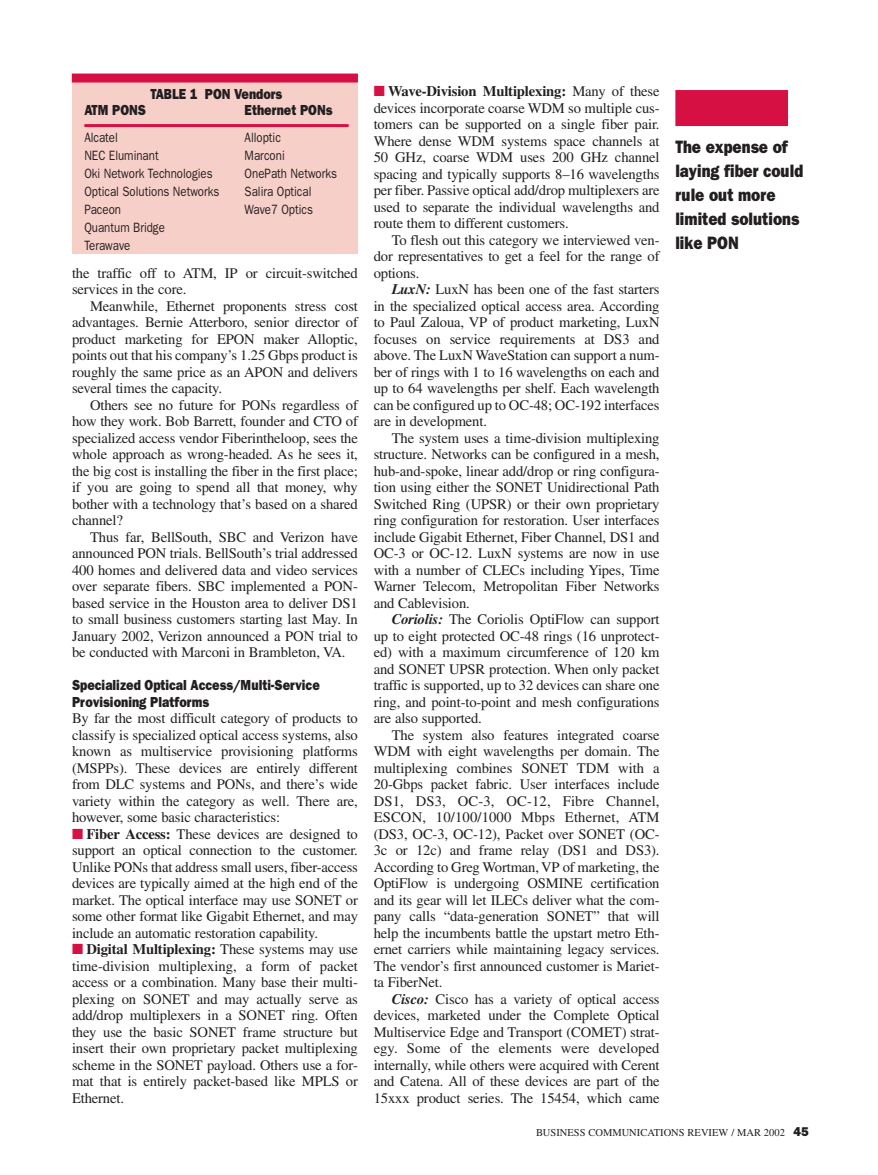
<style>
.page{position:relative;width:878px;height:1175px;background:#fff}
.page>*{position:absolute;margin:0;border:0;box-sizing:border-box;transform-origin:0 0}
.t1{font:800 18px/24px "Franklin Gothic";color:#231f20;scale:.85 1}
.t2{font:14.7px/16.5px "Times";letter-spacing:-.01em;color:#231f20;text-align:justify}
.t3{font:800 14.7px/16.5px "Franklin Gothic";color:#231f20;scale:.85 1}
.t4{font:13.5px/18px "Franklin Gothic";color:#231f20;scale:.85 1}
.t5{font:10.5px "Times";color:#231f20}
.s1{color:#d71043}
.s2{font-weight:700}
.s3{font-weight:700;font-style:italic}
.s4{font-family:"Franklin Gothic";font-weight:800;font-size:12.75px}
</style>
<div class="page">
<div style="left:72px;top:80px;width:286px;height:174px;background:#f7cfc9"></div>
<div style="left:675px;top:90px;width:113px;height:36px;background:#d71043"></div>
<hr style="left:84px;top:124px;width:264px;height:3px;background:#d71043">
<div style="left:72px;top:74px;width:286px;height:8px;background:#d71043"></div>
<p class="t3" style="left:150px;top:86px;width:157px">TABLE 1 PON Vendors</p>
<p class="t3" style="left:84px;top:103px;width:74px">ATM PONS</p>
<p class="t3" style="left:245px;top:103px;width:105px">Ethernet PONs</p>
<p class="t4" style="left:84px;top:130px;width:41px">Alcatel</p>
<p class="t4" style="left:245px;top:130px;width:44px">Alloptic</p>
<p class="t4" style="left:84px;top:148px;width:89px">NEC Eluminant</p>
<p class="t4" style="left:244px;top:148px;width:49px">Marconi</p>
<p class="t4" style="left:84px;top:166px;width:152px">Oki Network Technologies</p>
<p class="t4" style="left:245px;top:166px;width:110px">OnePath Networks</p>
<p class="t4" style="left:84px;top:184px;width:160px">Optical Solutions Networks</p>
<p class="t4" style="left:245px;top:184px;width:80px">Salira Optical</p>
<p class="t4" style="left:84px;top:202px;width:45px">Paceon</p>
<p class="t4" style="left:245px;top:202px;width:82px">Wave7 Optics</p>
<p class="t4" style="left:84px;top:220px;width:96px">Quantum Bridge<br>Terawave</p>
<p class="t2" style="left:72px;top:266px;width:287px">the traffic off to ATM, IP or circuit-switched services in the core.</p>
<p class="t2" style="left:72px;top:299px;width:287px;text-indent:18px">Meanwhile, Ethernet proponents stress cost advantages. Bernie Atterboro, senior director of product marketing for EPON maker Alloptic, points out that his company’s 1.25 Gbps product is roughly the same price as an APON and delivers several times the capacity.</p>
<p class="t2" style="left:72px;top:398px;width:287px;text-indent:18px">Others see no future for PONs regardless of how they work. Bob Barrett, founder and CTO of specialized access vendor Fiberintheloop, sees the whole approach as wrong-headed. As he sees it, the big cost is installing the fiber in the first place; if you are going to spend all that money, why bother with a technology that’s based on a shared channel?</p>
<p class="t2" style="left:72px;top:530px;width:287px;text-indent:18px">Thus far, BellSouth, SBC and Verizon have announced PON trials. BellSouth’s trial addressed 400 homes and delivered data and video services over separate fibers. SBC implemented a PON&shy;based service in the Houston area to deliver DS1 to small business customers starting last May. In January 2002, Verizon announced a PON trial to be conducted with Marconi in Brambleton, VA.</p>
<p class="t3" style="left:72px;top:678px;width:293px">Specialized Optical Access/Multi-Service<br>Provisioning Platforms</p>
<p class="t2" style="left:72px;top:711px;width:287px">By far the most difficult category of products to classify is specialized optical access systems, also known as multiservice provisioning platforms (MSPPs). These devices are entirely different from DLC systems and PONs, and there’s wide variety within the category as well. There are, however, some basic characteristics:</p>
<p class="t2" style="left:72px;top:827px;width:287px"><span class="s1">■</span> <span class="s2">Fiber Access:</span> These devices are designed to support an optical connection to the customer.<br>Unlike PONs that address small users, fiber-access devices are typically aimed at the high end of the market. The optical interface may use SONET or some other format like Gigabit Ethernet, and may include an automatic restoration capability.</p>
<p class="t2" style="left:72px;top:942px;width:287px"><span class="s1">■</span> <span class="s2">Digital Multiplexing:</span> These systems may use time-division multiplexing, a form of packet access or a combination. Many base their multi&shy;plexing on SONET and may actually serve as add/drop multiplexers in a SONET ring. Often they use the basic SONET frame structure but insert their own proprietary packet multiplexing scheme in the SONET payload. Others use a for&shy;mat that is entirely packet-based like MPLS or Ethernet.</p>
<p class="t2" style="left:374px;top:84px;width:287px"><span class="s1">■</span> <span class="s2">Wave-Division Multiplexing:</span> Many of these devices incorporate coarse WDM so multiple cus&shy;tomers can be supported on a single fiber pair.<br>Where dense WDM systems space channels at 50 GHz, coarse WDM uses 200 GHz channel spacing and typically supports 8–16 wavelengths per fiber. Passive optical add/drop multiplexers are used to separate the individual wavelengths and route them to different customers.</p>
<p class="t2" style="left:374px;top:233px;width:287px;text-indent:18px">To flesh out this category we interviewed ven&shy;dor representatives to get a feel for the range of options.</p>
<p class="t2" style="left:374px;top:282px;width:287px;text-indent:18px"><span class="s3">LuxN:</span> LuxN has been one of the fast starters in the specialized optical access area. According to Paul Zaloua, VP of product marketing, LuxN focuses on service requirements at DS3 and above. The LuxN WaveStation can support a num&shy;ber of rings with 1 to 16 wavelengths on each and up to 64 wavelengths per shelf. Each wavelength can be configured up to OC-48; OC-192 interfaces are in development.</p>
<p class="t2" style="left:374px;top:431px;width:287px;text-indent:18px">The system uses a time-division multiplexing structure. Networks can be configured in a mesh, hub-and-spoke, linear add/drop or ring configura&shy;tion using either the SONET Unidirectional Path Switched Ring (UPSR) or their own proprietary ring configuration for restoration. User interfaces include Gigabit Ethernet, Fiber Channel, DS1 and OC-3 or OC-12. LuxN systems are now in use with a number of CLECs including Yipes, Time Warner Telecom, Metropolitan Fiber Networks and Cablevision.</p>
<p class="t2" style="left:374px;top:612px;width:287px;text-indent:18px"><span class="s3">Coriolis:</span> The Coriolis OptiFlow can support up to eight protected OC-48 rings (16 unprotect&shy;ed) with a maximum circumference of 120 km and SONET UPSR protection. When only packet traffic is supported, up to 32 devices can share one ring, and point-to-point and mesh configurations are also supported.</p>
<p class="t2" style="left:374px;top:728px;width:287px;text-indent:18px">The system also features integrated coarse WDM with eight wavelengths per domain. The multiplexing combines SONET TDM with a 20-Gbps packet fabric. User interfaces include DS1, DS3, OC-3, OC-12, Fibre Channel, ESCON, 10/100/1000 Mbps Ethernet, ATM (DS3, OC-3, OC-12), Packet over SONET (OC-3c or 12c) and frame relay (DS1 and DS3).<br>According to Greg Wortman, VP of marketing, the OptiFlow is undergoing OSMINE certification and its gear will let ILECs deliver what the com&shy;pany calls “data-generation SONET” that will help the incumbents battle the upstart metro Eth&shy;ernet carriers while maintaining legacy services.<br>The vendor’s first announced customer is Mariet&shy;ta FiberNet.</p>
<p class="t2" style="left:374px;top:992px;width:287px;text-indent:18px"><span class="s3">Cisco:</span> Cisco has a variety of optical access devices, marketed under the Complete Optical Multiservice Edge and Transport (COMET) strat&shy;egy. Some of the elements were developed internally, while others were acquired with Cerent and Catena. All of these devices are part of the 15xxx product series. The 15454, which came</p>
<p class="t1" style="left:675px;top:136px;width:152px">The expense of laying fiber could rule out more limited solutions like PON</p>
<p class="t5" style="left:536px;top:1128px;width:274px">BUSINESS COMMUNICATIONS REVIEW / MAR 2002 <span class="s4">45</span></p>
</div>
